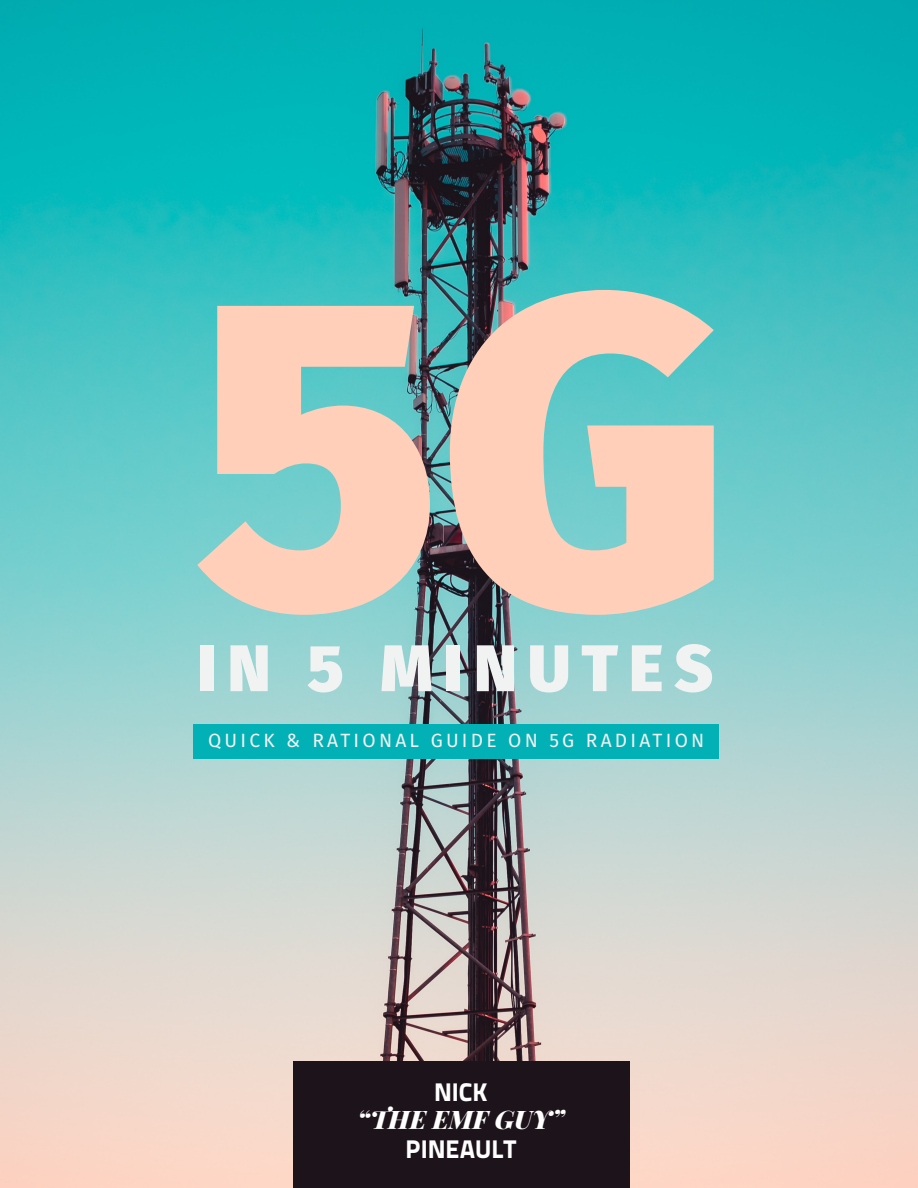
<style>
.page{position:relative;width:918px;height:1188px;background:#fff}
.page>*{position:absolute;margin:0;border:0;box-sizing:border-box;transform-origin:0 0}
.t1{font:800 441.45px "Fira Sans";color:#ffcfba}
.t2{font:800 65.85px "Fira Sans";letter-spacing:.17em;color:#f1f2f2}
.t3{font:25.5px "Titillium Text 22 L 999 wt";color:#fff}
.t4{font:italic 900 25.5px "Playfair Display";color:#fff}
.t5{font:19.2px "Fira Sans";letter-spacing:.17em;color:#f1f2f2}
</style>
<div class="page">
<img style="left:0;top:0;width:918px;height:1188px">
<div style="left:293px;top:1061px;width:337px;height:127px;background:#1d141b"></div>
<div style="left:194px;top:724px;width:525px;height:35px;background:#02b1b5"></div>
<h1 class="t1" style="left:195px;top:56px;width:536px">5G</h1>
<h2 class="t2" style="left:197px;top:609px;width:517px">IN 5 MINUTES</h2>
<p class="t5" style="left:208px;top:726px;width:498px">QUICK &amp; RATIONAL GUIDE ON 5G RADIATION</p>
<h3 class="t3" style="left:434px;top:1072px;width:55px">NICK</h3>
<h3 class="t4" style="left:357px;top:1102px;width:209px">“THE EMF GUY”</h3>
<h3 class="t3" style="left:406px;top:1129px;width:112px">PINEAULT</h3>
</div>
